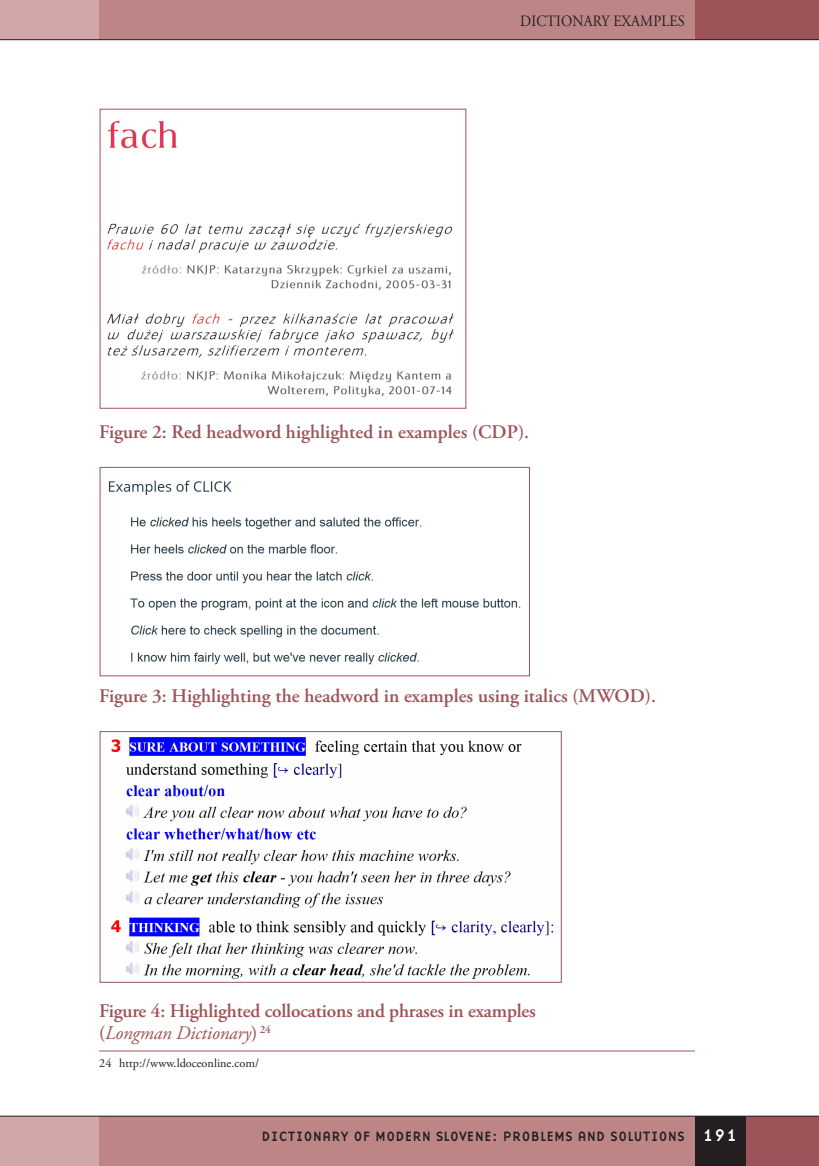
<style>
.page{position:relative;width:819px;height:1166px;background:#fff}
.page>*{position:absolute;margin:0;border:0;box-sizing:border-box;transform-origin:0 0}
.Tabele_in_slike_nasl{font:600 19.25px/22.4px "Adobe Garamond Pro";color:#9d5458}
.t1{font:17.5px "Base Nine";color:#fff}
.t2{font:15.75px "Adobe Garamond Pro";letter-spacing:.015em;color:#231f20;scale:.9 1}
.t3{font:14px "Base Nine";color:#231f20}
.opombe{font:12.25px "Adobe Garamond Pro";color:#231f20}
.s1{font-weight:400;font-style:italic}
</style>
<div class="page">
<div style="left:99px;top:0;width:596px;height:40px;background:#be8587"></div>
<div style="left:74px;top:1116px;width:620px;height:50px;background:#be8587"></div>
<div style="left:0;top:1116px;width:99px;height:50px;background:#d2a7a8"></div>
<div style="left:0;top:0;width:99px;height:40px;background:#d2a7a8"></div>
<div style="left:745px;top:1116px;width:74px;height:50px;background:#9d5458"></div>
<div style="left:694px;top:1116px;width:51px;height:50px;background:#231f20"></div>
<div style="left:694px;top:0;width:125px;height:40px;background:#9d5458"></div>
<hr style="left:0;top:39px;width:819px;height:1px;background:#231f20">
<hr style="left:0;top:1116px;width:819px;height:1px;background:#231f20">
<hr style="left:99px;top:1050px;width:595px;height:1px;background:#9d5458">
<img style="left:107px;top:120px;width:347px;height:278px">
<img style="left:108px;top:480px;width:413px;height:185px">
<div style="left:100px;top:467px;width:429px;height:209px;border:1px solid #9d5458"></div>
<img style="left:110px;top:737px;width:444px;height:242px">
<div style="left:100px;top:731px;width:461px;height:251px;border:1px solid #9d5458"></div>
<p class="t2" style="left:520px;top:11px;width:184px">DICTIONARY EXAMPLES</p>
<p class="Tabele_in_slike_nasl" style="left:99px;top:420px;width:431px">Figure 2: Red headword highlighted in examples (CDP).</p>
<p class="Tabele_in_slike_nasl" style="left:99px;top:685px;width:558px">Figure 3: Highlighting the headword in examples using italics (MWOD).</p>
<p class="Tabele_in_slike_nasl" style="left:99px;top:999px;width:438px">Figure 4: Highlighted collocations and phrases in examples (<span class="s1">Longman Dictionary</span>) <sup>24</sup></p>
<p class="opombe" style="left:99px;top:1055px;width:161px">24 http://www.ldoceonline.com/</p>
<p class="t3" style="left:261px;top:1126px;width:425px">DICTIONARY OF MODERN SLOVENE: PROBLEMS AND SOLUTIONS</p>
<p class="t1" style="left:702px;top:1123px;width:37px">191</p>
</div>
